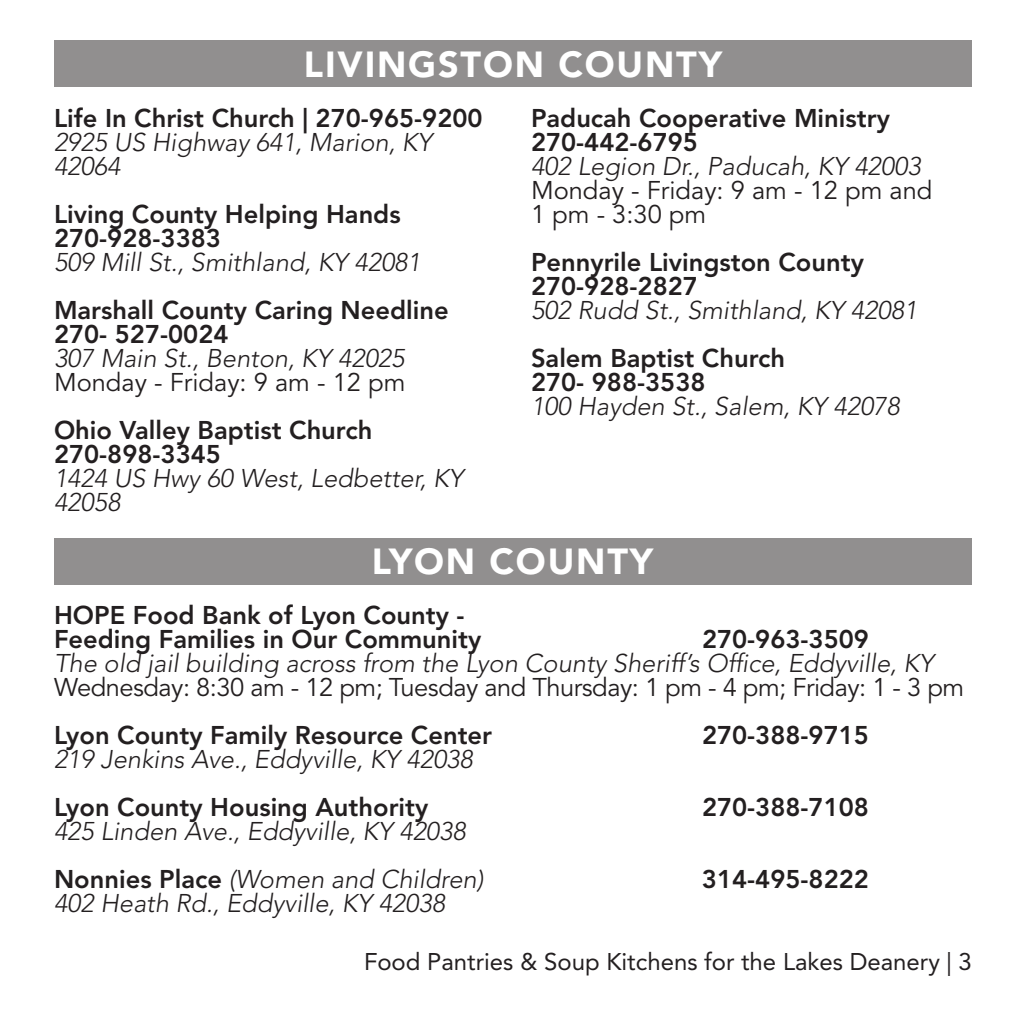
<style>
.page{position:relative;width:1026px;height:1026px;background:#fff}
.page>*{position:absolute;margin:0;border:0;box-sizing:border-box;transform-origin:0 0}
.t1{font:900 36px "Avenir LT Std";letter-spacing:.05em;color:#fff}
.t2{font:800 25.5px/24px "Avenir LT Std";color:#231f20}
.t3{font:italic 300 25.5px/24px "Avenir LT Std";color:#231f20}
.t4{font:25.5px "Avenir LT Std";letter-spacing:-.02em;color:#231f20}
.t5{font:25.5px/24px "Avenir LT Std";color:#231f20}
.t6{font:24px "Avenir LT Std";color:#231f20}
.s1{font-weight:800;font-style:normal}
</style>
<div class="page">
<div style="left:54px;top:40px;width:918px;height:47px;background:#918f8f"></div>
<div style="left:54px;top:538px;width:918px;height:47px;background:#918f8f"></div>
<h1 class="t1" style="left:304px;top:43px;width:420px">LIVINGSTON COUNTY</h1>
<p class="t2" style="left:54px;top:109px;width:430px">Life In Christ Church | 270-965-9200</p>
<p class="t3" style="left:54px;top:132px;width:380px">2925 US Highway 641, Marion, KY<br>42064</p>
<p class="t2" style="left:54px;top:205px;width:348px">Living County Helping Hands<br>270-928-3383</p>
<p class="t3" style="left:54px;top:252px;width:368px">509 Mill St., Smithland, KY 42081</p>
<p class="t2" style="left:54px;top:301px;width:396px">Marshall County Caring Needline<br>270- 527-0024</p>
<p class="t3" style="left:54px;top:348px;width:352px">307 Main St., Benton, KY 42025</p>
<p class="t5" style="left:54px;top:373px;width:353px">Monday - Friday: 9 am - 12 pm</p>
<p class="t2" style="left:54px;top:421px;width:320px">Ohio Valley Baptist Church<br>270-898-3345</p>
<p class="t3" style="left:54px;top:468px;width:411px">1424 US Hwy 60 West, Ledbetter, KY<br>42058</p>
<p class="t2" style="left:531px;top:109px;width:360px">Paducah Cooperative Ministry<br>270-442-6795</p>
<p class="t3" style="left:531px;top:156px;width:391px">402 Legion Dr., Paducah, KY 42003</p>
<p class="t5" style="left:531px;top:181px;width:403px">Monday - Friday: 9 am - 12 pm and<br>1 pm - 3:30 pm</p>
<p class="t2" style="left:531px;top:253px;width:334px">Pennyrile Livingston County<br>270-928-2827</p>
<p class="t3" style="left:531px;top:300px;width:388px">502 Rudd St., Smithland, KY 42081</p>
<p class="t2" style="left:531px;top:348px;width:256px">Salem Baptist Church<br>270- 988-3538</p>
<p class="t3" style="left:531px;top:396px;width:370px">100 Hayden St., Salem, KY 42078</p>
<h1 class="t1" style="left:372px;top:540px;width:283px">LYON COUNTY</h1>
<p class="t2" style="left:54px;top:606px;width:429px">HOPE Food Bank of Lyon County -<br>Feeding Families in Our Community</p>
<p class="t2" style="left:702px;top:630px;width:169px">270-963-3509</p>
<p class="t3" style="left:54px;top:654px;width:881px">The old jail building across from the Lyon County Sheriff’s Office, Eddyville, KY</p>
<p class="t4" style="left:54px;top:677px;width:912px">Wednesday: 8:30 am - 12 pm; Tuesday and Thursday: 1 pm - 4 pm; Friday: 1 - 3 pm</p>
<p class="t2" style="left:54px;top:726px;width:440px">Lyon County Family Resource Center</p>
<p class="t2" style="left:702px;top:726px;width:169px">270-388-9715</p>
<p class="t3" style="left:54px;top:750px;width:420px">219 Jenkins Ave., Eddyville, KY 42038</p>
<p class="t2" style="left:54px;top:798px;width:376px">Lyon County Housing Authority</p>
<p class="t2" style="left:702px;top:798px;width:169px">270-388-7108</p>
<p class="t3" style="left:54px;top:810px;width:431px;line-height:48px">425 Linden Ave., Eddyville, KY 42038<br><span class="s1">Nonnies Place</span> (Women and Children)</p>
<p class="t2" style="left:702px;top:870px;width:169px">314-495-8222</p>
<p class="t3" style="left:54px;top:894px;width:392px">402 Heath Rd., Eddyville, KY 42038</p>
<p class="t6" style="left:364px;top:951px;width:609px">Food Pantries &amp; Soup Kitchens for the Lakes Deanery | 3</p>
</div>
